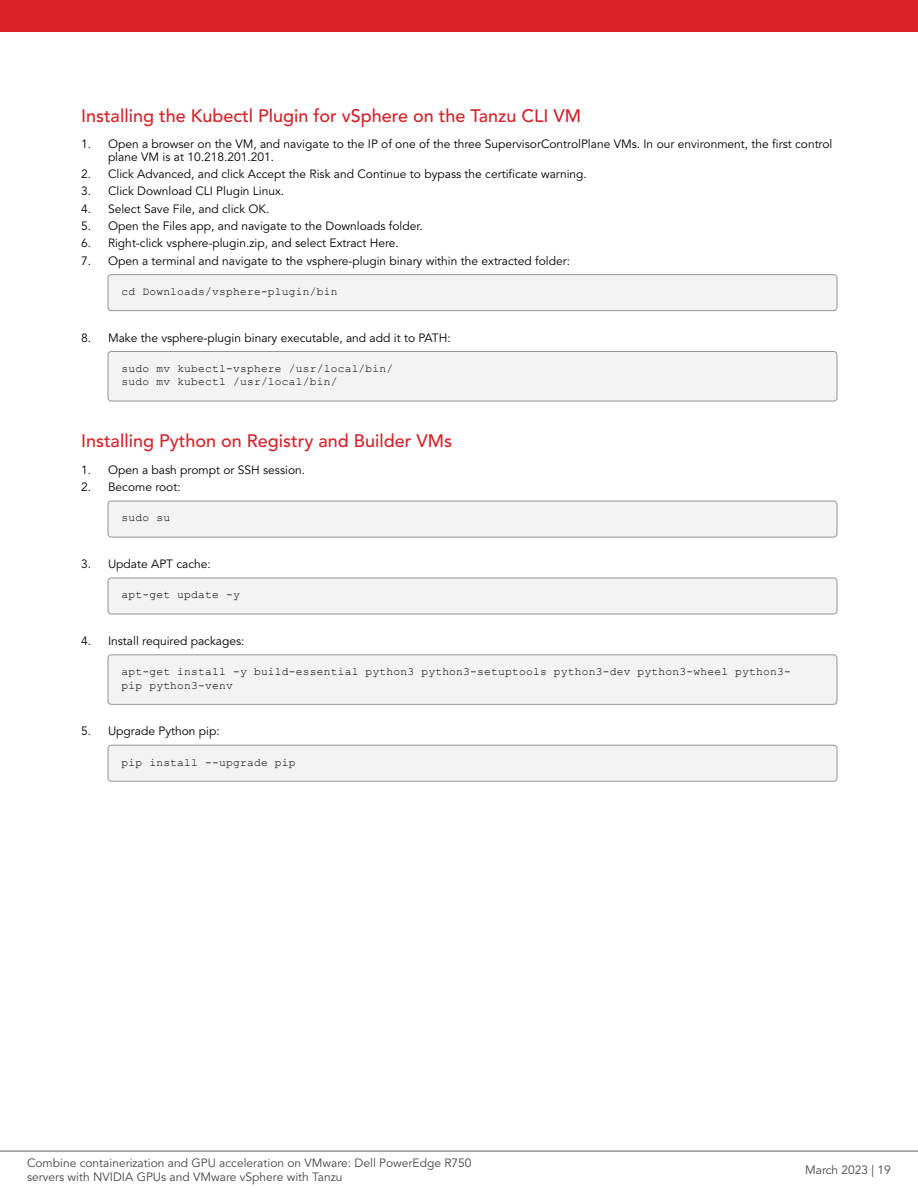
<style>
.page{position:relative;width:918px;height:1188px;background:#fff}
.page>*{position:absolute;margin:0;border:0;box-sizing:border-box;transform-origin:0 0}
.t1{font:500 18px "Avenir LT Pro";color:#d2232a}
.t2{font:12px/12.8px "Avenir LT Pro";color:#000}
.t3{font:12px/14.4px "Avenir LT Pro";color:#464547}
.t4{font:11.25px/13.5px "Courier New";letter-spacing:.02em;color:#000}
</style>
<div class="page">
<div style="left:108px;top:275px;width:729px;height:36px;background:#f3f3f4;border-radius:3px"></div>
<div style="left:108px;top:274px;width:729px;height:37px;border:1px solid #939598;border-radius:3px"></div>
<div style="left:108px;top:352px;width:729px;height:49px;background:#f3f3f4;border-radius:3px"></div>
<div style="left:108px;top:351px;width:729px;height:50px;border:1px solid #939598;border-radius:3px"></div>
<div style="left:108px;top:501px;width:729px;height:36px;background:#f3f3f4;border-radius:3px"></div>
<div style="left:108px;top:501px;width:729px;height:36px;border:1px solid #939598;border-radius:3px"></div>
<div style="left:108px;top:578px;width:729px;height:36px;background:#f3f3f4;border-radius:3px"></div>
<div style="left:108px;top:578px;width:729px;height:36px;border:1px solid #939598;border-radius:3px"></div>
<div style="left:108px;top:655px;width:729px;height:49px;background:#f3f3f4;border-radius:3px"></div>
<div style="left:108px;top:655px;width:729px;height:50px;border:1px solid #939598;border-radius:3px"></div>
<div style="left:108px;top:745px;width:729px;height:36px;background:#f3f3f4;border-radius:3px"></div>
<div style="left:108px;top:745px;width:729px;height:36px;border:1px solid #939598;border-radius:3px"></div>
<hr style="left:0;top:1151px;width:918px;height:1px;background:#616264">
<div style="left:0;top:0;width:918px;height:32px;background:#da2128"></div>
<h1 class="t1" style="left:81px;top:105px;width:502px">Installing the Kubectl Plugin for vSphere on the Tanzu CLI VM</h1>
<p class="t2" style="left:108px;top:138px;width:726px;text-indent:-27px">1. Open a browser on the VM, and navigate to the IP of one of the three SupervisorControlPlane VMs. In our environment, the first control plane VM is at 10.218.201.201.</p>
<p class="t2" style="left:81px;top:168px;width:507px">2. Click Advanced, and click Accept the Risk and Continue to bypass the certificate warning.</p>
<p class="t2" style="left:81px;top:185px;width:205px">3. Click Download CLI Plugin Linux.</p>
<p class="t2" style="left:81px;top:202px;width:190px">4. Select Save File, and click OK.</p>
<p class="t2" style="left:81px;top:220px;width:343px">5. Open the Files app, and navigate to the Downloads folder.</p>
<p class="t2" style="left:81px;top:237px;width:319px">6. Right-click vsphere-plugin.zip, and select Extract Here.</p>
<p class="t2" style="left:81px;top:254px;width:491px">7. Open a terminal and navigate to the vsphere-plugin binary within the extracted folder:</p>
<p class="t4" style="left:122px;top:284px;width:218px">cd Downloads/vsphere-plugin/bin</p>
<p class="t2" style="left:81px;top:331px;width:371px">8. Make the vsphere-plugin binary executable, and add it to PATH:</p>
<p class="t4" style="left:122px;top:361px;width:273px">sudo mv kubectl-vsphere /usr/local/bin/ sudo mv kubectl /usr/local/bin/</p>
<h1 class="t1" style="left:81px;top:431px;width:373px">Installing Python on Registry and Builder VMs</h1>
<p class="t2" style="left:81px;top:463px;width:226px">1. Open a bash prompt or SSH session.</p>
<p class="t2" style="left:81px;top:481px;width:101px">2. Become root:</p>
<p class="t4" style="left:122px;top:511px;width:50px">sudo su</p>
<p class="t2" style="left:81px;top:558px;width:131px">3. Update APT cache:</p>
<p class="t4" style="left:122px;top:588px;width:120px">apt-get update -y</p>
<p class="t2" style="left:81px;top:635px;width:165px">4. Install required packages:</p>
<p class="t4" style="left:122px;top:665px;width:671px">apt-get install -y build-essential python3 python3-setuptools python3-dev python3-wheel python3- pip python3-venv</p>
<p class="t2" style="left:81px;top:725px;width:140px">5. Upgrade Python pip:</p>
<p class="t4" style="left:122px;top:755px;width:176px">pip install --upgrade pip</p>
<p class="t3" style="left:27px;top:1156px;width:446px">Combine containerization and GPU acceleration on VMware: Dell PowerEdge R750 servers with NVIDIA GPUs and VMware vSphere with Tanzu</p>
<p class="t3" style="left:805px;top:1163px;width:87px">March 2023 | 19</p>
</div>
